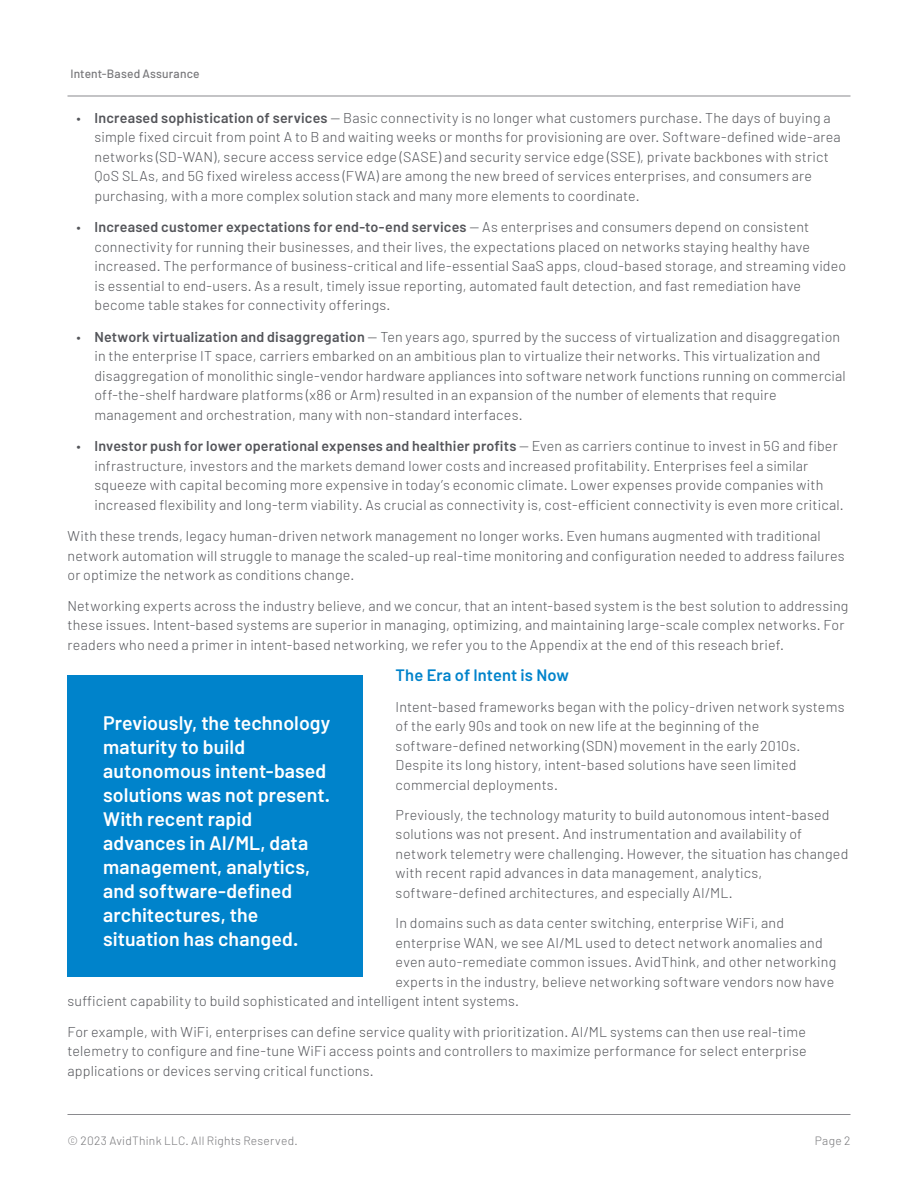
<style>
.page{position:relative;width:918px;height:1188px;background:#fff}
.page>*{position:absolute;margin:0;border:0;box-sizing:border-box;transform-origin:0 0}
._00-Callout{font:600 19.5px/24px "Barlow";letter-spacing:.005em;color:#fff}
._02-BDY_H3{font:600 16.5px "Barlow";letter-spacing:.005em;color:#0083cb}
._02-BDY_P1{font:300 14.25px/19.5px "Barlow";letter-spacing:.015em;color:#54555a}
.t1{font:300 12px "Barlow";letter-spacing:.02em;color:#77777a}
.t2{font:500 12px "Barlow";letter-spacing:.015em;color:#77777a}
.s1{font-weight:600}
</style>
<div class="page">
<hr style="left:68px;top:96px;width:782px;height:1px;background:#8a8a8e">
<hr style="left:68px;top:1114px;width:782px;height:1px;background:#8a8a8e">
<div style="left:68px;top:675px;width:295px;height:301px;background:#0083cb"></div>
<p class="t2" style="left:70px;top:67px;width:131px">Intent-Based Assurance</p>
<p class="_02-BDY_P1" style="left:94px;top:107px;width:748px;text-indent:-18px">• <span class="s1">Increased sophistication of services</span> — Basic connectivity is no longer what customers purchase. The days of buying a simple fixed circuit from point A to B and waiting weeks or months for provisioning are over. Software-defined wide-area networks (SD-WAN), secure access service edge (SASE) and security service edge (SSE), private backbones with strict QoS SLAs, and 5G fixed wireless access (FWA) are among the new breed of services enterprises, and consumers are purchasing, with a more complex solution stack and many more elements to coordinate.</p>
<p class="_02-BDY_P1" style="left:94px;top:217px;width:753px;text-indent:-18px">• <span class="s1">Increased customer expectations for end-to-end services</span> — As enterprises and consumers depend on consistent connectivity for running their businesses, and their lives, the expectations placed on networks staying healthy have increased. The performance of business-critical and life-essential SaaS apps, cloud-based storage, and streaming video is essential to end-users. As a result, timely issue reporting, automated fault detection, and fast remediation have become table stakes for connectivity offerings.</p>
<p class="_02-BDY_P1" style="left:94px;top:326px;width:753px;text-indent:-18px">• <span class="s1">Network virtualization and disaggregation</span> — Ten years ago, spurred by the success of virtualization and disaggregation in the enterprise IT space, carriers embarked on an ambitious plan to virtualize their networks. This virtualization and disaggregation of monolithic single-vendor hardware appliances into software network functions running on commercial off-the-shelf hardware platforms (x86 or Arm) resulted in an expansion of the number of elements that require management and orchestration, many with non-standard interfaces.</p>
<p class="_02-BDY_P1" style="left:94px;top:436px;width:751px;text-indent:-18px">• <span class="s1">Investor push for lower operational expenses and healthier profits</span> — Even as carriers continue to invest in 5G and fiber infrastructure, investors and the markets demand lower costs and increased profitability. Enterprises feel a similar squeeze with capital becoming more expensive in today’s economic climate. Lower expenses provide companies with increased flexibility and long-term viability. As crucial as connectivity is, cost-efficient connectivity is even more critical.</p>
<p class="_02-BDY_P1" style="left:68px;top:526px;width:779px">With these trends, legacy human-driven network management no longer works. Even humans augmented with traditional network automation will struggle to manage the scaled-up real-time monitoring and configuration needed to address failures or optimize the network as conditions change.</p>
<p class="_02-BDY_P1" style="left:68px;top:595px;width:782px">Networking experts across the industry believe, and we concur, that an intent-based system is the best solution to addressing these issues. Intent-based systems are superior in managing, optimizing, and maintaining large-scale complex networks. For readers who need a primer in intent-based networking, we refer you to the Appendix at the end of this reseach brief.</p>
<p class="_02-BDY_H3" style="left:396px;top:665px;width:175px">The Era of Intent is Now</p>
<p class="_02-BDY_P1" style="left:396px;top:696px;width:450px">Intent-based frameworks began with the policy-driven network systems of the early 90s and took on new life at the beginning of the software-defined networking (SDN) movement in the early 2010s.<br>Despite its long history, intent-based solutions have seen limited commercial deployments.</p>
<p class="_02-BDY_P1" style="left:396px;top:805px;width:454px">Previously, the technology maturity to build autonomous intent-based solutions was not present. And instrumentation and availability of network telemetry were challenging. However, the situation has changed with recent rapid advances in data management, analytics, software-defined architectures, and especially AI/ML.</p>
<p class="_02-BDY_P1" style="left:396px;top:913px;width:390px">In domains such as data center switching, enterprise WiFi, and</p>
<p class="_02-BDY_P1" style="left:396px;top:932px;width:429px">enterprise WAN, we see AI/ML used to detect network anomalies and</p>
<p class="_02-BDY_P1" style="left:396px;top:952px;width:442px">even auto-remediate common issues. AvidThink, and other networking</p>
<p class="_02-BDY_P1" style="left:396px;top:971px;width:440px">experts in the industry, believe networking software vendors now have</p>
<p class="_02-BDY_P1" style="left:68px;top:991px;width:453px">sufficient capability to build sophisticated and intelligent intent systems.</p>
<p class="_02-BDY_P1" style="left:68px;top:1021px;width:741px;text-align:justify">For example, with WiFi, enterprises can define service quality with prioritization. AI/ML systems can then use real-time telemetry to configure and fine-tune WiFi access points and controllers to maximize performance for select enterprise applications or devices serving critical functions.</p>
<p class="_00-Callout" style="left:103px;top:711px;width:229px">Previously, the technology maturity to build autonomous intent-based solutions was not present.<br>With recent rapid advances in AI/ML, data management, analytics, and software-defined architectures, the situation has changed.</p>
<p class="t1" style="left:68px;top:1133px;width:232px">© 2023 AvidThink LLC. All Rights Reserved.</p>
<p class="t1" style="left:815px;top:1133px;width:37px">Page 2</p>
</div>
